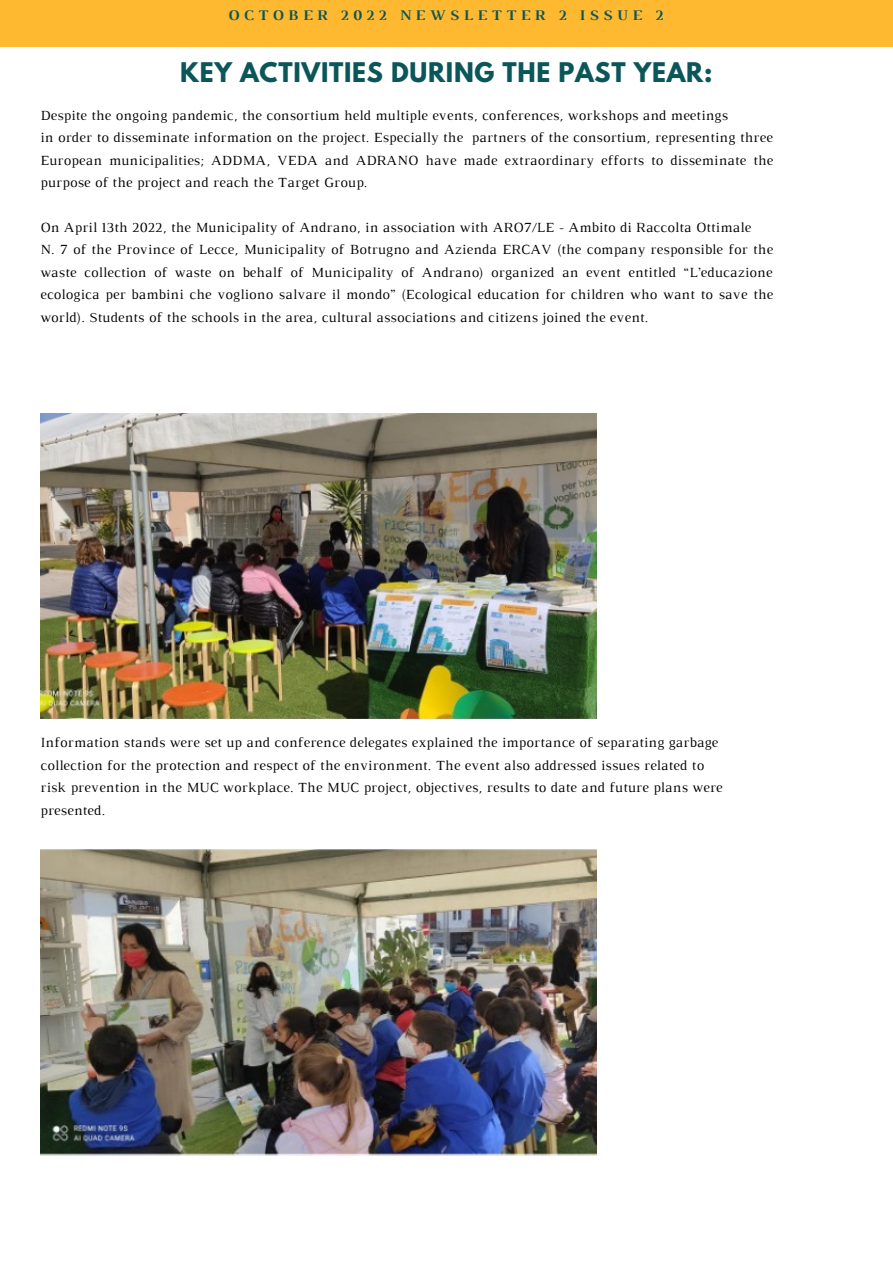
<style>
.page{position:relative;width:893px;height:1264px;background:#fff}
.page>*{position:absolute;margin:0;border:0;box-sizing:border-box;transform-origin:0 0}
.t1{font:700 24px "League Spartan";letter-spacing:.03em;color:#0b5659}
.t2{font:700 15px "Luthier";letter-spacing:.3em;color:#0b5659}
.t3{font:14.25px/22.5px "Luthier";letter-spacing:.02em;color:#000}
</style>
<div class="page">
<div style="left:0;top:0;width:892px;height:46px;background:#ffb930"></div>
<img style="left:40px;top:413px;width:556px;height:306px">
<img style="left:40px;top:849px;width:556px;height:306px">
<p class="t2" style="left:228px;top:10px;width:436px">OCTOBER 2022 NEWSLETTER 2 ISSUE 2</p>
<h1 class="t1" style="left:180px;top:60px;width:533px">KEY ACTIVITIES DURING THE PAST YEAR:</h1>
<p class="t3" style="left:40px;top:105px;width:734px">Despite the ongoing pandemic, the consortium held multiple events, conferences, workshops and meetings<br>in order to disseminate information on the project. Especially the partners of the consortium, representing three European municipalities; ADDMA, VEDA and ADRANO have made extraordinary efforts to disseminate the purpose of the project and reach the Target Group.</p>
<p class="t3" style="left:40px;top:217px;width:734px">On April 13th 2022, the Municipality of Andrano, in association with ARO7/LE - Ambito di Raccolta Ottimale<br>N. 7 of the Province of Lecce, Municipality of Botrugno and Azienda ERCAV (the company responsible for the waste collection of waste on behalf of Municipality of Andrano) organized an event entitled “L’educazione ecologica per bambini che vogliono salvare il mondo” (Ecological education for children who want to save the world). Students of the schools in the area, cultural associations and citizens joined the event.</p>
<p class="t3" style="left:40px;top:732px;width:683px">Information stands were set up and conference delegates explained the importance of separating garbage collection for the protection and respect of the environment. The event also addressed issues related to risk prevention in the MUC workplace. The MUC project, objectives, results to date and future plans were presented.</p>
</div>
